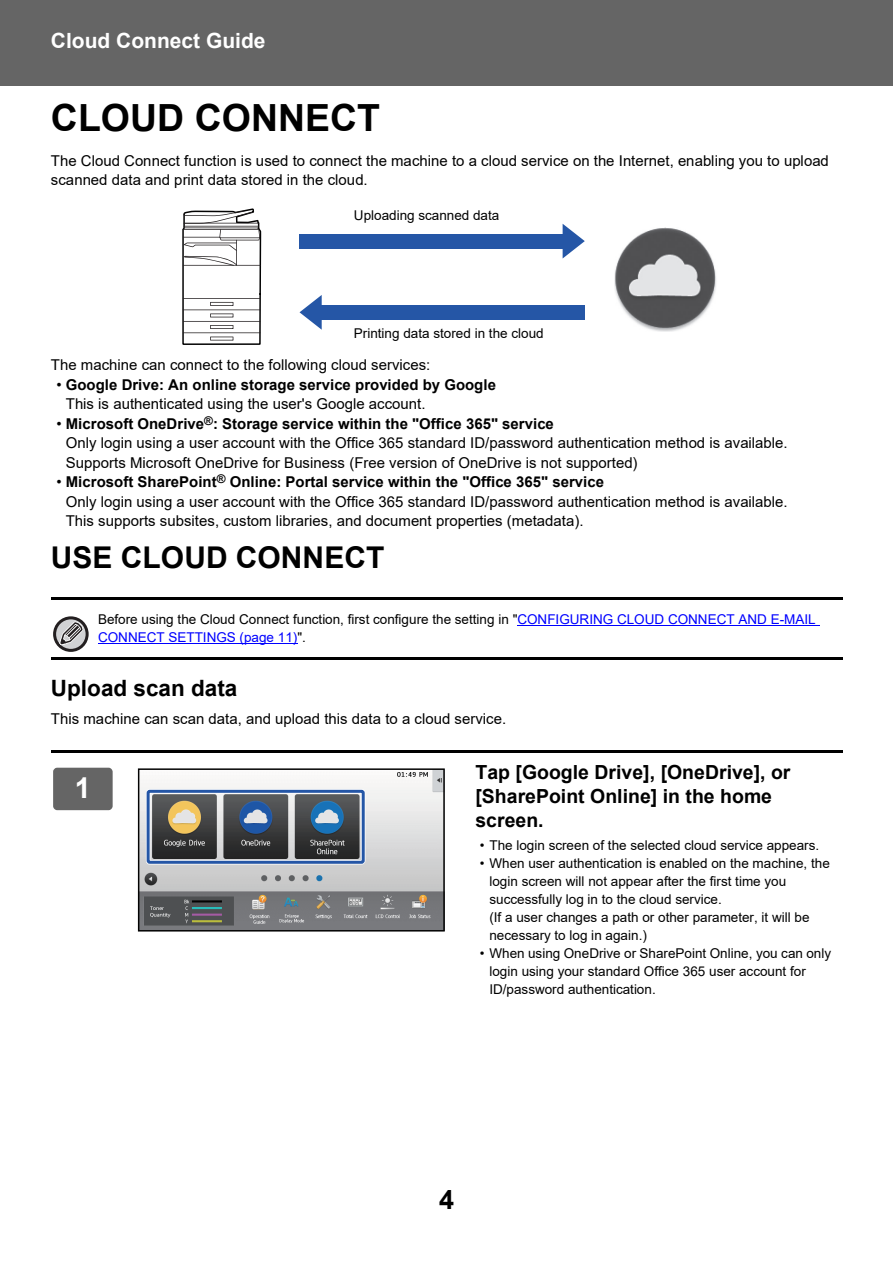
<style>
.page{position:relative;width:893px;height:1263px;background:#fff}
.page>*{position:absolute;margin:0;border:0;box-sizing:border-box;transform-origin:0 0}
.t1{font:700 37.5px "Arial";color:#000}
.t2{font:700 30px "Arial";color:#000}
.t3{font:700 28.8px "Arial";color:#fff}
.t4{font:700 27px "Arial";color:#000}
.t5{font:700 22.5px "Arial";color:#000}
.t6{font:700 21px "Arial";color:#fff}
.t7{font:700 19.5px/24px "Arial";color:#000}
.t8{font:15px/19.5px "Arial";letter-spacing:.005em;color:#000}
.t9{font:700 15px/19.5px "Arial";letter-spacing:.005em;color:#000}
.t10{font:13.5px/18px "Arial";color:#000}
.s1{font-weight:400}
.s2{font-weight:700}
.s3{color:#00f}
</style>
<div class="page">
<div style="left:0;top:0;width:892px;height:85px;background:#656565"></div>
<hr style="left:517px;top:625px;width:267px;height:1px;background:#00f">
<hr style="left:784px;top:625px;width:31px;height:1px;background:#00f">
<hr style="left:98px;top:643px;width:138px;height:1px;background:#00f">
<hr style="left:236px;top:643px;width:61px;height:1px;background:#00f">
<div style="left:53px;top:768px;width:60px;height:42px;background:#656565"></div>
<hr style="left:51px;top:598px;width:791px;height:2px;background:#000">
<hr style="left:51px;top:657px;width:791px;height:3px;background:#000">
<hr style="left:51px;top:750px;width:791px;height:3px;background:#000">
<svg style="left:182px;top:208px;width:79px;height:137px"></svg>
<div style="left:299px;top:234px;width:268px;height:14px;background:#2556a6"></div>
<svg style="left:562px;top:224px;width:22px;height:35px"></svg>
<div style="left:316px;top:305px;width:268px;height:14px;background:#2556a6"></div>
<svg style="left:299px;top:295px;width:23px;height:35px"></svg>
<img style="left:614px;top:228px;width:102px;height:104px">
<div style="left:53px;top:616px;width:36px;height:36px;border:3px solid #231f20;border-radius:50%"></div>
<svg style="left:57px;top:619px;width:29px;height:31px"></svg>
<img style="left:141px;top:771px;width:301px;height:158px">
<div style="left:138px;top:768px;width:307px;height:164px;border:2px solid #030303"></div>
<div style="left:146px;top:789px;width:219px;height:76px;border:4px solid #fff;border-radius:2px"></div>
<div style="left:147px;top:790px;width:218px;height:74px;border:3px solid #2456a6;border-radius:2px"></div>
<h3 class="t6" style="left:51px;top:29px;width:216px">Cloud Connect Guide</h3>
<h1 class="t1" style="left:51px;top:97px;width:331px">CLOUD CONNECT</h1>
<p class="t8" style="left:51px;top:151px;width:779px">The Cloud Connect function is used to connect the machine to a cloud service on the Internet, enabling you to upload scanned data and print data stored in the cloud.</p>
<p class="t10" style="left:354px;top:206px;width:147px">Uploading scanned data</p>
<p class="t10" style="left:354px;top:324px;width:191px">Printing data stored in the cloud</p>
<p class="t8" style="left:51px;top:355px;width:381px">The machine can connect to the following cloud services:</p>
<p class="t9" style="left:66px;top:375px;width:431px;text-indent:-9px"><span class="s1">•</span> Google Drive: An online storage service provided by Google<br><span class="s1">This is authenticated using the user's Google account.</span></p>
<p class="t8" style="left:66px;top:414px;width:723px;text-indent:-9px">• <span class="s2">Microsoft OneDrive</span><sup>®</sup><span class="s2">: Storage service within the "Office 365" service<br></span>Only login using a user account with the Office 365 standard ID/password authentication method is available.<br>Supports Microsoft OneDrive for Business (Free version of OneDrive is not supported)</p>
<p class="t8" style="left:66px;top:472px;width:723px;text-indent:-9px">• <span class="s2">Microsoft SharePoint</span><sup>®</sup> <span class="s2">Online: Portal service within the "Office 365" service<br></span>Only login using a user account with the Office 365 standard ID/password authentication method is available.<br>This supports subsites, custom libraries, and document properties (metadata).</p>
<h2 class="t2" style="left:51px;top:540px;width:335px">USE CLOUD CONNECT</h2>
<p class="t10" style="left:98px;top:610px;width:719px">Before using the Cloud Connect function, first configure the setting in "<span class="s3">CONFIGURING CLOUD CONNECT AND E-MAIL<br>CONNECT SETTINGS (page 11)</span>".</p>
<h3 class="t5" style="left:51px;top:676px;width:188px">Upload scan data</h3>
<p class="t8" style="left:51px;top:709px;width:457px">This machine can scan data, and upload this data to a cloud service.</p>
<h3 class="t3" style="left:75px;top:772px;width:18px">1</h3>
<h3 class="t7" style="left:475px;top:761px;width:316px">Tap [Google Drive], [OneDrive], or [SharePoint Online] in the home screen.</h3>
<p class="t10" style="left:479px;top:837px;width:341px">• The login screen of the selected cloud service appears.</p>
<p class="t10" style="left:489px;top:855px;width:342px;text-indent:-10px">• When user authentication is enabled on the machine, the login screen will not appear after the first time you successfully log in to the cloud service.<br>(If a user changes a path or other parameter, it will be necessary to log in again.)</p>
<p class="t10" style="left:489px;top:945px;width:343px;text-indent:-10px">• When using OneDrive or SharePoint Online, you can only login using your standard Office 365 user account for<br>ID/password authentication.</p>
<h3 class="t4" style="left:439px;top:1184px;width:17px">4</h3>
</div>
